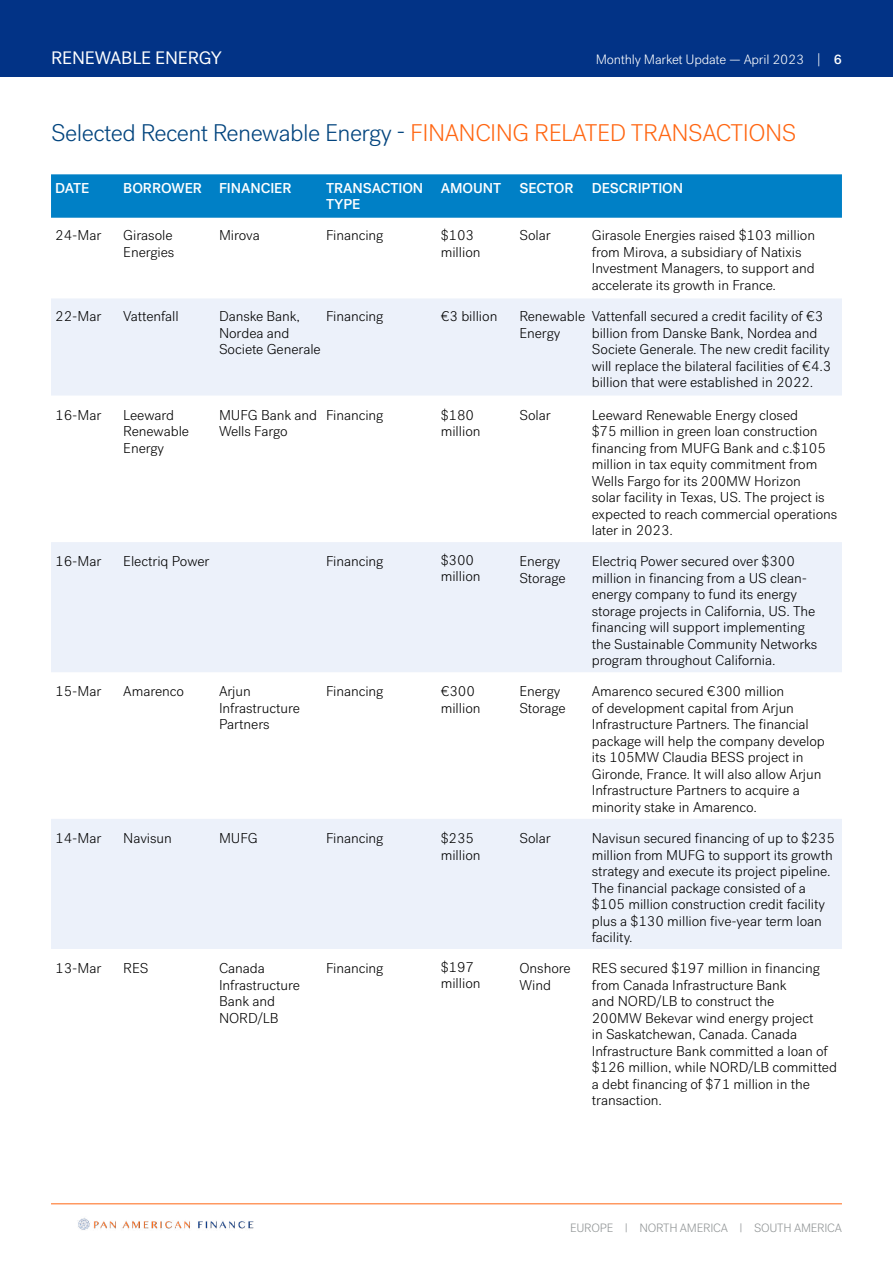
<style>
.page{position:relative;width:893px;height:1263px;background:#fff}
.page>*{position:absolute;margin:0;border:0;box-sizing:border-box;transform-origin:0 0}
.t1{font:300 24px "Post Grotesk";letter-spacing:-.02em;color:#02447e}
.t2{font:18px "Post Grotesk";letter-spacing:-.01em;color:#fff}
.t3{font:300 14.25px/16.5px "Post Grotesk";letter-spacing:-.005em;color:#000}
.t4{font:500 14.25px/16.5px "Post Grotesk";letter-spacing:-.005em;color:#fff}
.t5{font:300 13.5px "Post Grotesk";letter-spacing:-.015em;color:#fff}
.t6{font:300 12px "Post Grotesk";letter-spacing:-.02em;color:#8e9293}
.s1{font-weight:500}
.s2{color:#ff6612}
</style>
<div class="page">
<img style="left:78px;top:1218px;width:176px;height:12px">
<div style="left:0;top:0;width:893px;height:77px;background:#023386"></div>
<hr style="left:51px;top:1203px;width:791px;height:1px;background:#ff6612">
<div style="left:51px;top:174px;width:791px;height:44px;background:#0080c6"></div>
<svg style="left:51px;top:298px;width:791px;height:651px;fill:#ecf1fa"></svg>
<p class="t2" style="left:51px;top:47px;width:172px">RENEWABLE ENERGY</p>
<p class="t5" style="left:596px;top:51px;width:248px">Monthly Market Update — April 2023 | <span class="s1">6</span></p>
<h1 class="t1" style="left:51px;top:119px;width:747px">Selected Recent Renewable Energy - <span class="s2">FINANCING RELATED TRANSACTIONS</span></h1>
<p class="t4" style="left:55px;top:180px;width:36px">DATE</p>
<p class="t4" style="left:123px;top:180px;width:170px">BORROWER FINANCIER</p>
<p class="t4" style="left:326px;top:180px;width:99px">TRANSACTION<br>TYPE</p>
<p class="t4" style="left:441px;top:180px;width:62px">AMOUNT</p>
<p class="t4" style="left:519px;top:180px;width:56px">SECTOR</p>
<p class="t4" style="left:592px;top:180px;width:93px">DESCRIPTION</p>
<p class="t3" style="left:55px;top:227px;width:48px">24-Mar</p>
<p class="t3" style="left:123px;top:227px;width:53px">Girasole<br>Energies</p>
<p class="t3" style="left:219px;top:227px;width:42px">Mirova</p>
<p class="t3" style="left:326px;top:227px;width:59px">Financing</p>
<p class="t3" style="left:441px;top:227px;width:41px">$103 million</p>
<p class="t3" style="left:519px;top:227px;width:33px">Solar</p>
<p class="t3" style="left:592px;top:227px;width:225px">Girasole Energies raised $103 million from Mirova, a subsidiary of Natixis Investment Managers, to support and accelerate its growth in France.</p>
<p class="t3" style="left:55px;top:308px;width:48px">22-Mar</p>
<p class="t3" style="left:123px;top:308px;width:57px">Vattenfall</p>
<p class="t3" style="left:219px;top:308px;width:103px">Danske Bank,<br>Nordea and<br>Societe Generale</p>
<p class="t3" style="left:326px;top:308px;width:59px">Financing</p>
<p class="t3" style="left:441px;top:308px;width:58px">€3 billion</p>
<p class="t3" style="left:519px;top:308px;width:67px">Renewable<br>Energy</p>
<p class="t3" style="left:592px;top:308px;width:241px">Vattenfall secured a credit facility of €3 billion from Danske Bank, Nordea and Societe Generale. The new credit facility will replace the bilateral facilities of €4.3 billion that were established in 2022.</p>
<p class="t3" style="left:55px;top:407px;width:48px">16-Mar</p>
<p class="t3" style="left:123px;top:407px;width:67px">Leeward<br>Renewable<br>Energy</p>
<p class="t3" style="left:219px;top:407px;width:100px">MUFG Bank and<br>Wells Fargo</p>
<p class="t3" style="left:326px;top:407px;width:59px">Financing</p>
<p class="t3" style="left:441px;top:407px;width:41px">$180 million</p>
<p class="t3" style="left:519px;top:407px;width:33px">Solar</p>
<p class="t3" style="left:592px;top:407px;width:247px">Leeward Renewable Energy closed<br>$75 million in green loan construction financing from MUFG Bank and c.$105 million in tax equity commitment from Wells Fargo for its 200MW Horizon<br>solar facility in Texas, US. The project is expected to reach commercial operations later in 2023.</p>
<p class="t3" style="left:55px;top:553px;width:48px">16-Mar</p>
<p class="t3" style="left:123px;top:553px;width:88px">Electriq Power</p>
<p class="t3" style="left:326px;top:553px;width:59px">Financing</p>
<p class="t3" style="left:441px;top:552px;width:41px">$300 million</p>
<p class="t3" style="left:519px;top:553px;width:48px">Energy<br>Storage</p>
<p class="t3" style="left:592px;top:553px;width:227px">Electriq Power secured over $300 million in financing from a US clean&shy;energy company to fund its energy storage projects in California, US. The financing will support implementing the Sustainable Community Networks program throughout California.</p>
<p class="t3" style="left:55px;top:683px;width:48px">15-Mar</p>
<p class="t3" style="left:123px;top:683px;width:62px">Amarenco</p>
<p class="t3" style="left:219px;top:683px;width:82px">Arjun<br>Infrastructure<br>Partners</p>
<p class="t3" style="left:326px;top:683px;width:59px">Financing</p>
<p class="t3" style="left:441px;top:683px;width:41px">€300 million</p>
<p class="t3" style="left:519px;top:683px;width:48px">Energy<br>Storage</p>
<p class="t3" style="left:592px;top:683px;width:235px">Amarenco secured €300 million<br>of development capital from Arjun Infrastructure Partners. The financial package will help the company develop its 105MW Claudia BESS project in Gironde, France. It will also allow Arjun Infrastructure Partners to acquire a minority stake in Amarenco.</p>
<p class="t3" style="left:55px;top:830px;width:48px">14-Mar</p>
<p class="t3" style="left:123px;top:830px;width:50px">Navisun</p>
<p class="t3" style="left:219px;top:830px;width:40px">MUFG</p>
<p class="t3" style="left:326px;top:830px;width:59px">Financing</p>
<p class="t3" style="left:441px;top:830px;width:41px">$235 million</p>
<p class="t3" style="left:519px;top:830px;width:33px">Solar</p>
<p class="t3" style="left:592px;top:830px;width:245px">Navisun secured financing of up to $235 million from MUFG to support its growth strategy and execute its project pipeline.<br>The financial package consisted of a $105 million construction credit facility plus a $130 million five-year term loan facility.</p>
<p class="t3" style="left:55px;top:960px;width:48px">13-Mar</p>
<p class="t3" style="left:123px;top:960px;width:27px">RES</p>
<p class="t3" style="left:219px;top:960px;width:82px">Canada<br>Infrastructure<br>Bank and<br>NORD/LB</p>
<p class="t3" style="left:326px;top:960px;width:59px">Financing</p>
<p class="t3" style="left:441px;top:959px;width:41px">$197 million</p>
<p class="t3" style="left:519px;top:960px;width:53px">Onshore<br>Wind</p>
<p class="t3" style="left:592px;top:960px;width:247px">RES secured $197 million in financing from Canada Infrastructure Bank<br>and NORD/LB to construct the<br>200MW Bekevar wind energy project<br>in Saskatchewan, Canada. Canada<br>Infrastructure Bank committed a loan of $126 million, while NORD/LB committed a debt financing of $71 million in the transaction.</p>
<p class="t6" style="left:570px;top:1221px;width:273px">EUROPE | NORTH AMERICA | SOUTH AMERICA</p>
</div>
